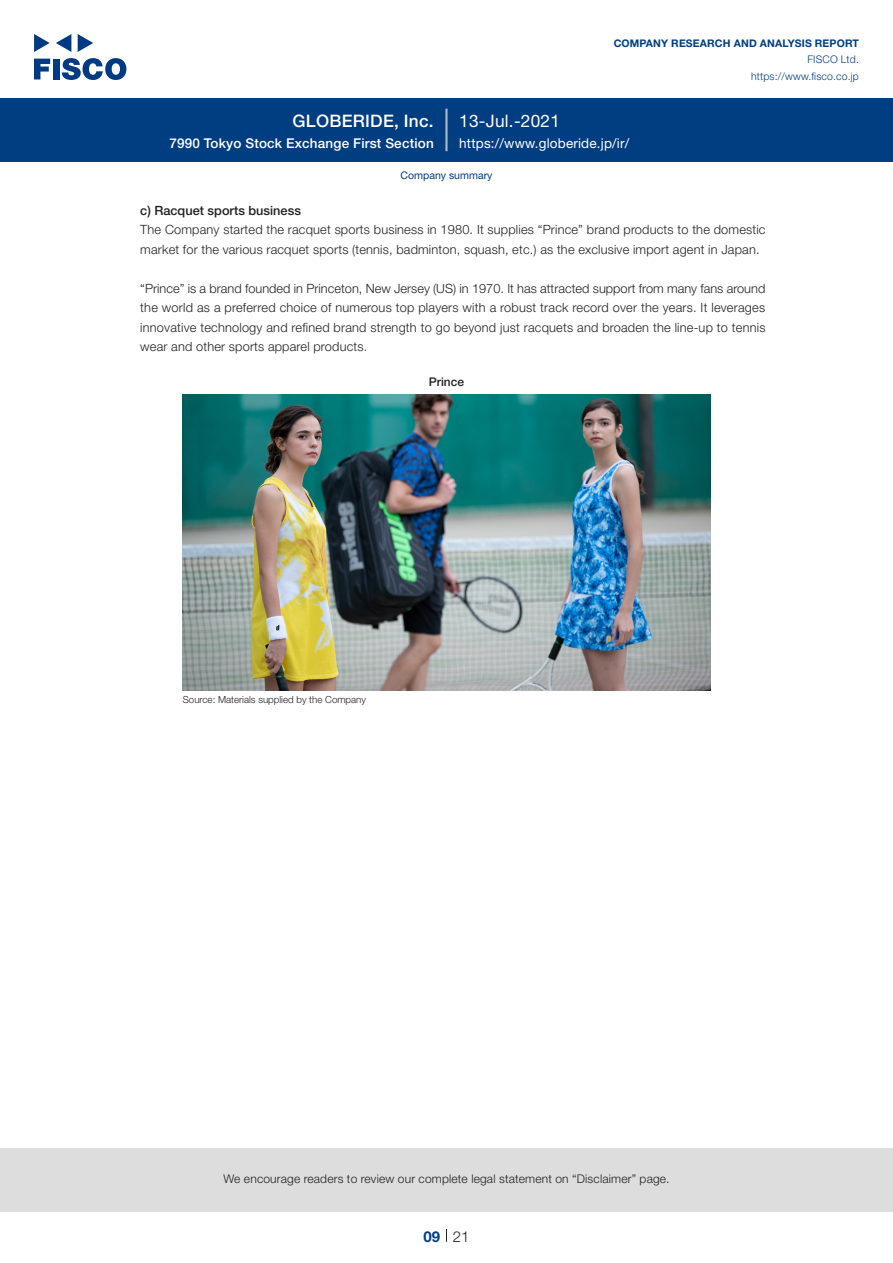
<style>
.page{position:relative;width:893px;height:1263px;background:#fff}
.page>*{position:absolute;margin:0;border:0;box-sizing:border-box;transform-origin:0 0}
.t1{font:500 17.25px "Helvetica Neue LT Std";letter-spacing:.015em;color:#fff}
.t2{font:17.25px "Helvetica Neue LT Std";letter-spacing:.015em;color:#fff}
.t3{font:300 15px "Helvetica Neue LT Std";color:#231f20}
.t4{font:700 15px "Helvetica Neue LT Std";color:#003d81}
.t5{font:500 13.5px "Helvetica Neue LT Std";letter-spacing:.015em;color:#fff}
.t6{font:13.5px "Helvetica Neue LT Std";letter-spacing:.015em;color:#fff}
.t7{font:300 12.75px/19.5px "Helvetica Neue LT Std";letter-spacing:.015em;color:#231f20}
.t8{font:500 12.75px "Helvetica Neue LT Std";color:#231f20}
.t9{font:300 12px "Helvetica Neue LT Std";letter-spacing:.015em;color:#231f20}
.t10{font:500 12px "Helvetica Neue LT Std";color:#231f20}
.t11{font:700 10.5px "Helvetica Neue LT Std";letter-spacing:.015em;color:#003d81}
.t12{font:300 10.5px/16.5px "Helvetica Neue LT Std";letter-spacing:.015em;color:#003d81;text-align:right}
.t13{font:10.5px "Helvetica Neue LT Std";color:#003d81}
.t14{font:300 9.75px "Helvetica Neue LT Std";color:#231f20}
</style>
<div class="page">
<div style="left:0;top:1148px;width:893px;height:64px;background:#ddd"></div>
<svg style="left:34px;top:59px;width:16px;height:20px"></svg>
<div style="left:53px;top:59px;width:6px;height:20px;background:#003a83"></div>
<svg style="left:62px;top:58px;width:64px;height:22px"></svg>
<svg style="left:34px;top:34px;width:16px;height:18px"></svg>
<svg style="left:78px;top:34px;width:15px;height:18px"></svg>
<svg style="left:56px;top:34px;width:15px;height:18px"></svg>
<div style="left:0;top:98px;width:893px;height:64px;background:#003d81"></div>
<hr style="left:445px;top:109px;width:3px;height:42px;background:#b5b5b6">
<svg style="left:446px;top:1229px;width:1px;height:13px"></svg>
<img style="left:183px;top:394px;width:527px;height:297px">
<h1 class="t1" style="left:293px;top:110px;width:143px">GLOBERIDE, Inc.</h1>
<p class="t5" style="left:169px;top:135px;width:266px">7990 Tokyo Stock Exchange First Section</p>
<h1 class="t2" style="left:459px;top:110px;width:102px">13-Jul.-2021</h1>
<p class="t11" style="left:614px;top:37px;width:247px">COMPANY RESEARCH AND ANALYSIS REPORT</p>
<p class="t12" style="left:751px;top:51px;width:109px">FISCO Ltd. https://www.fisco.co j p.</p>
<p class="t6" style="left:459px;top:135px;width:172px">https://www.globeride j p. /i r/</p>
<p class="t13" style="left:401px;top:169px;width:93px">Company summary</p>
<p class="t8" style="left:140px;top:203px;width:162px">c) Racquet sports business</p>
<p class="t7" style="left:140px;top:220px;width:627px">The Company started the racquet sports business in 1980. It supplies “Prince” brand products to the domestic market for the various racquet sports (tennis, badminton, squash, etc ) . as the exclusive import agent in Japan.</p>
<p class="t7" style="left:140px;top:278px;width:627px;text-align:justify">“Prince” is a brand founded in Princeton, New Jersey (US) in 1970. It has attracted support from many fans around the world as a preferred choice of numerous top players with a robust track record over the years It. leverages innovative technology and refined brand strength to go beyond just racquets and broaden the line-up to tennis wear and other sports apparel products.</p>
<p class="t10" style="left:429px;top:374px;width:37px">Prince</p>
<p class="t14" style="left:183px;top:694px;width:185px">Source: Materials supplied by the Company</p>
<p class="t9" style="left:223px;top:1171px;width:448px">We encourage readers to review our complete legal statement on “Disclaimer” page.</p>
<p class="t4" style="left:423px;top:1227px;width:18px">09</p>
<p class="t3" style="left:453px;top:1227px;width:18px">21</p>
</div>
